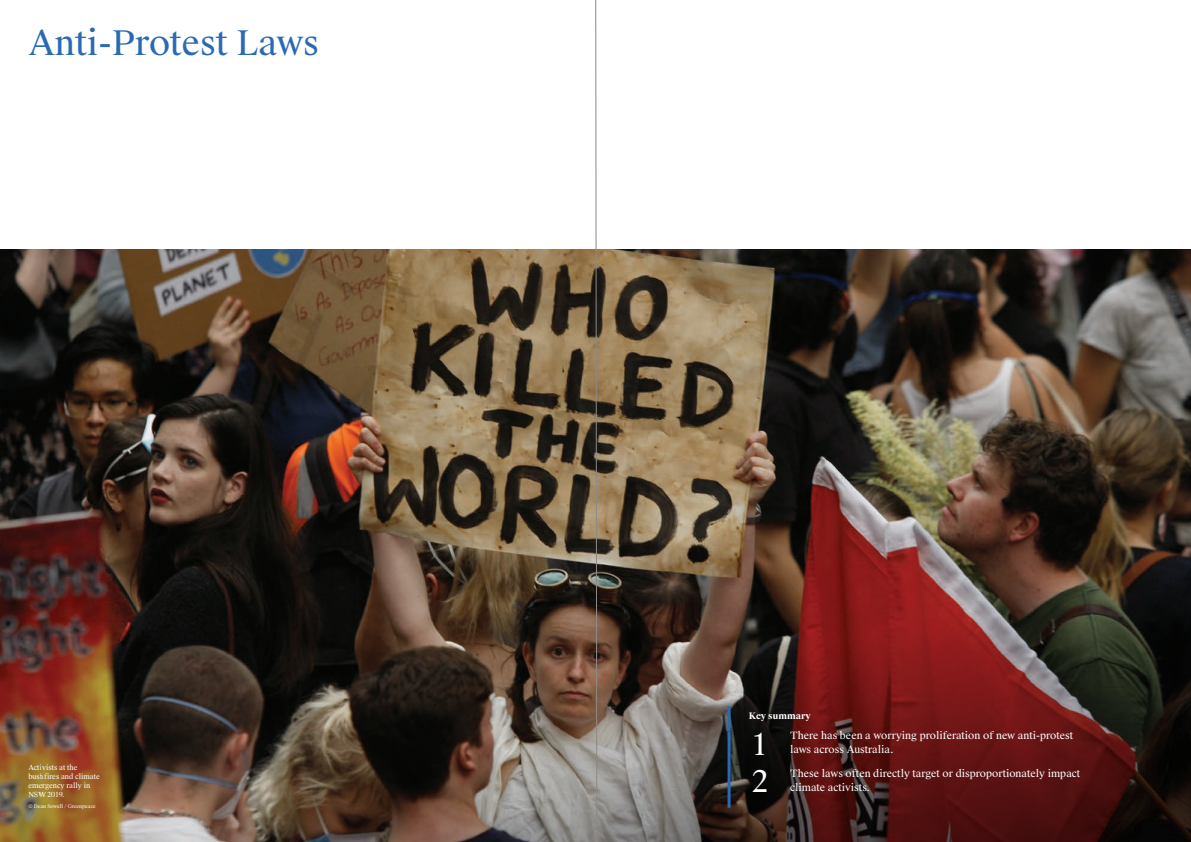
<style>
.page{position:relative;width:1191px;height:842px;background:#fff}
.page>*{position:absolute;margin:0;border:0;box-sizing:border-box;transform-origin:0 0}
.t1{font:34px "Suisse Works";color:#2a6ab4}
.t2{font:30px "Suisse Works";color:#fff}
.t3{font:10px/14px "Suisse Works";color:#fff}
.t4{font:700 9px "Suisse Works";color:#fff}
.t5{font:7px/9px "Suisse Works";color:#fff}
.t6{font:5px "Suisse Works";color:#fff}
</style>
<div class="page">
<img style="left:0;top:250px;width:1191px;height:592px">
<img style="left:41px;top:521px;width:1150px;height:321px">
<hr style="left:727px;top:706px;width:3px;height:25px;background:#2a6ab4">
<hr style="left:727px;top:731px;width:3px;height:77px;background:#2a6ab4">
<svg style="left:595px;top:0;width:2px;height:842px;background:#948b84"></svg>
<h1 class="t1" style="left:28px;top:22px;width:292px">Anti-Protest Laws</h1>
<p class="t5" style="left:28px;top:763px;width:73px">Activists at the bushfires and climate emergency rally in<br>NSW 2019.</p>
<p class="t6" style="left:28px;top:803px;width:69px">© Dean Sewell / Greenpeace</p>
<p class="t4" style="left:749px;top:710px;width:63px">Key summary</p>
<h2 class="t2" style="left:753px;top:725px;width:15px">1</h2>
<p class="t3" style="left:790px;top:729px;width:285px">There has been a worrying proliferation of new anti-protest laws across Australia.</p>
<h2 class="t2" style="left:753px;top:763px;width:17px">2</h2>
<p class="t3" style="left:790px;top:766px;width:292px">These laws often directly target or disproportionately impact climate activists.</p>
</div>
